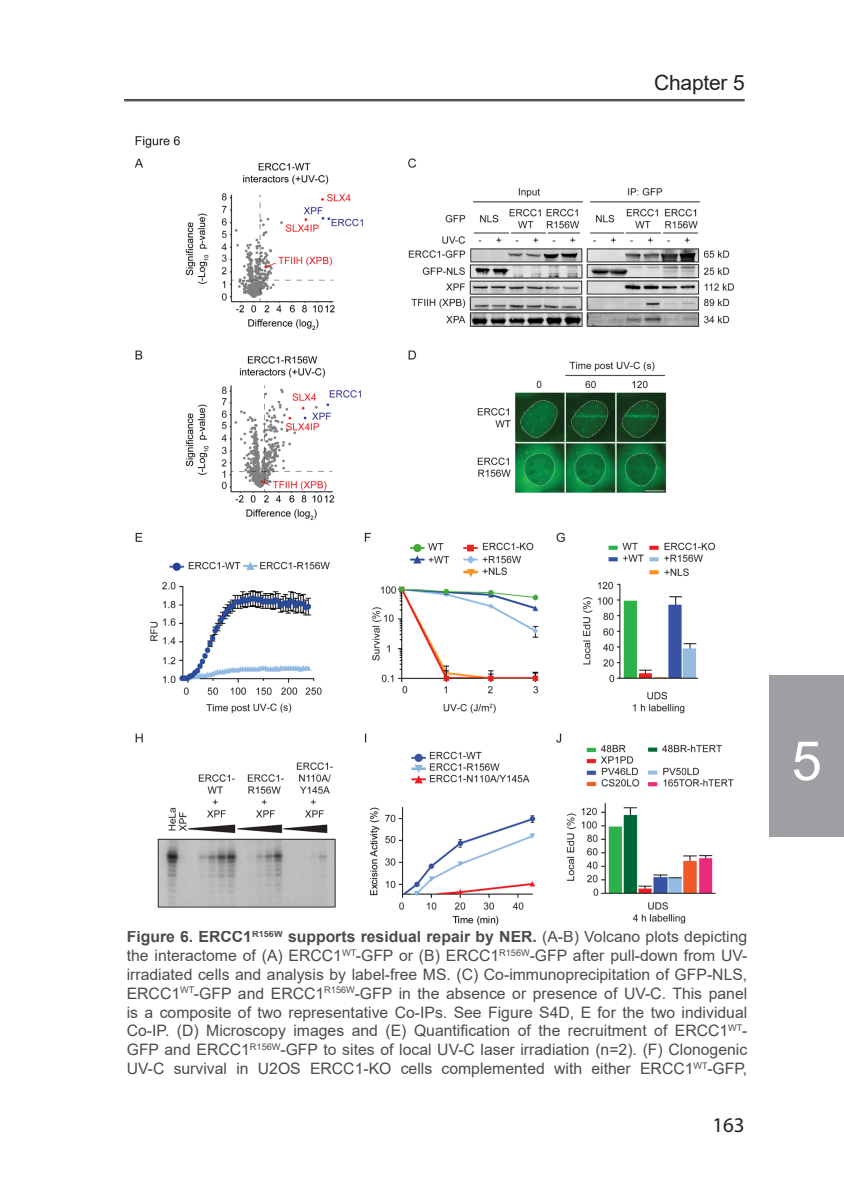
<style>
.page{position:relative;width:844px;height:1191px;background:#fff}
.page>*{position:absolute;margin:0;border:0;box-sizing:border-box;transform-origin:0 0}
.t1{font:54.25px "Arial";color:#fff}
.t2{font:21px "Arial";letter-spacing:-.01em;color:#231f20}
.t3{font:21px "Myriad Pro";color:#231f20}
.t4{font:15.75px/18.9px "Arial";color:#4b4c4d;text-align:justify}
.s1{font-weight:700}
</style>
<div class="page">
<hr style="left:124px;top:99px;width:620px;height:1px;background:#231f20">
<hr style="left:124px;top:101px;width:620px;height:1px;background:#231f20">
<div style="left:769px;top:675px;width:74px;height:161px;background:#9d9fa2"></div>
<img style="left:134px;top:136px;width:600px;height:790px">
<h2 class="t2" style="left:654px;top:68px;width:92px">Chapter 5</h2>
<h1 class="t1" style="left:791px;top:723px;width:32px">5</h1>
<p class="t4" style="left:127px;top:927px;width:622px"><span class="s1">Figure 6. ERCC1</span><sup>R156W</sup> <span class="s1">supports residual repair by NER.</span> (A-B) Volcano plots depicting the interactome of (A) ERCC1<sup>WT</sup>-GFP or (B) ERCC1<sup>R156W</sup>-GFP after pull-down from UV&shy;irradiated cells and analysis by label-free MS. (C) Co-immunoprecipitation of GFP-NLS, ERCC1<sup>WT</sup>-GFP and ERCC1<sup>R156W</sup>-GFP in the absence or presence of UV-C. This panel is a composite of two representative Co-IPs. See Figure S4D, E for the two individual Co-IP. (D) Microscopy images and (E) Quantification of the recruitment of ERCC1<sup>WT</sup>-GFP and ERCC1<sup>R156W</sup>-GFP to sites of local UV-C laser irradiation (n=2). (F) Clonogenic UV-C survival in U2OS ERCC1-KO cells complemented with either ERCC1<sup>WT</sup>-GFP,</p>
<h2 class="t3" style="left:712px;top:1112px;width:34px">163</h2>
</div>
